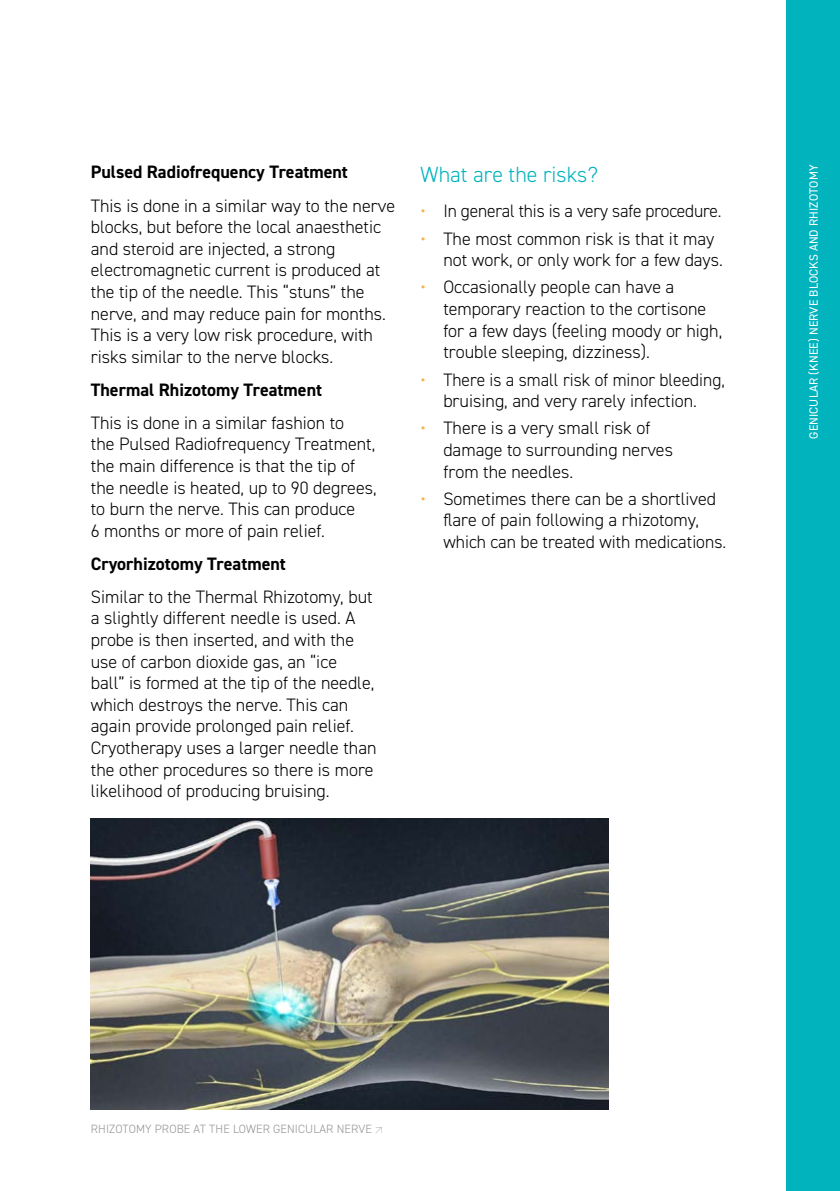
<style>
.page{position:relative;width:840px;height:1191px;background:#fff}
.page>*{position:absolute;margin:0;border:0;box-sizing:border-box;transform-origin:0 0}
.t1{font:300 22px "DIN2014";color:#00b3bd}
.t2{font:300 18px/21.6px "DIN2014";color:#000}
.t3{font:700 18px "DIN2014";color:#000}
.t4{font:300 12px "DIN2014";letter-spacing:.01em;color:#939598}
.t5{font:12px "DIN2014";letter-spacing:.01em;color:#fff}
.s1{color:#fbb042}
</style>
<div class="page">
<img style="left:91px;top:818px;width:517px;height:291px">
<div style="left:785px;top:0;width:54px;height:1191px;background:#00b3bd"></div>
<p class="t3" style="left:91px;top:160px;width:258px">Pulsed Radiofrequency Treatment</p>
<p class="t2" style="left:91px;top:194px;width:305px">This is done in a similar way to the nerve blocks, but before the local anaesthetic and steroid are injected, a strong electromagnetic current is produced at the tip of the needle. This “stuns” the nerve, and may reduce pain for months.<br>This is a very low risk procedure, with risks similar to the nerve blocks.</p>
<p class="t3" style="left:91px;top:377px;width:233px">Thermal Rhizotomy Treatment</p>
<p class="t2" style="left:91px;top:412px;width:287px">This is done in a similar fashion to<br>the Pulsed Radiofrequency Treatment, the main difference is that the tip of the needle is heated, up to 90 degrees, to burn the nerve. This can produce<br>6 months or more of pain relief.</p>
<p class="t3" style="left:91px;top:551px;width:196px">Cryorhizotomy Treatment</p>
<p class="t2" style="left:91px;top:586px;width:287px">Similar to the Thermal Rhizotomy, but a slightly different needle is used. A probe is then inserted, and with the use of carbon dioxide gas, an “ice<br>ball” is formed at the tip of the needle, which destroys the nerve. This can again provide prolonged pain relief.<br>Cryotherapy uses a larger needle than the other procedures so there is more likelihood of producing bruising.</p>
<p class="t1" style="left:420px;top:161px;width:179px">What are the risks?</p>
<p class="t2" style="left:420px;top:200px;width:302px"><span class="s1">•</span> In general this is a very safe procedure.</p>
<p class="t2" style="left:443px;top:227px;width:281px;text-indent:-23px"><span class="s1">•</span> The most common risk is that it may not work, or only work for a few days.</p>
<p class="t2" style="left:443px;top:276px;width:280px;text-indent:-23px"><span class="s1">•</span> Occasionally people can have a temporary reaction to the cortisone for a few days (feeling moody or high, trouble sleeping, dizziness).</p>
<p class="t2" style="left:420px;top:368px;width:305px;text-align:center"><span class="s1">•</span> There is a small risk of minor bleeding, bruising, and very rarely infection.</p>
<p class="t2" style="left:443px;top:417px;width:231px;text-indent:-23px"><span class="s1">•</span> There is a very small risk of damage to surrounding nerves from the needles.</p>
<p class="t2" style="left:443px;top:488px;width:284px;text-indent:-23px"><span class="s1">•</span> Sometimes there can be a shortlived flare of pain following a rhizotomy, which can be treated with medications.</p>
<p class="t5" style="left:805px;top:439px;width:276px;rotate:-90deg">GENICULAR (KNEE) NERVE BLOCKS AND RHIZOTOMY</p>
<p class="t4" style="left:91px;top:1121px;width:293px">RHIZOTOMY PROBE AT THE LOWER GENICULAR NERVE ↗</p>
</div>
